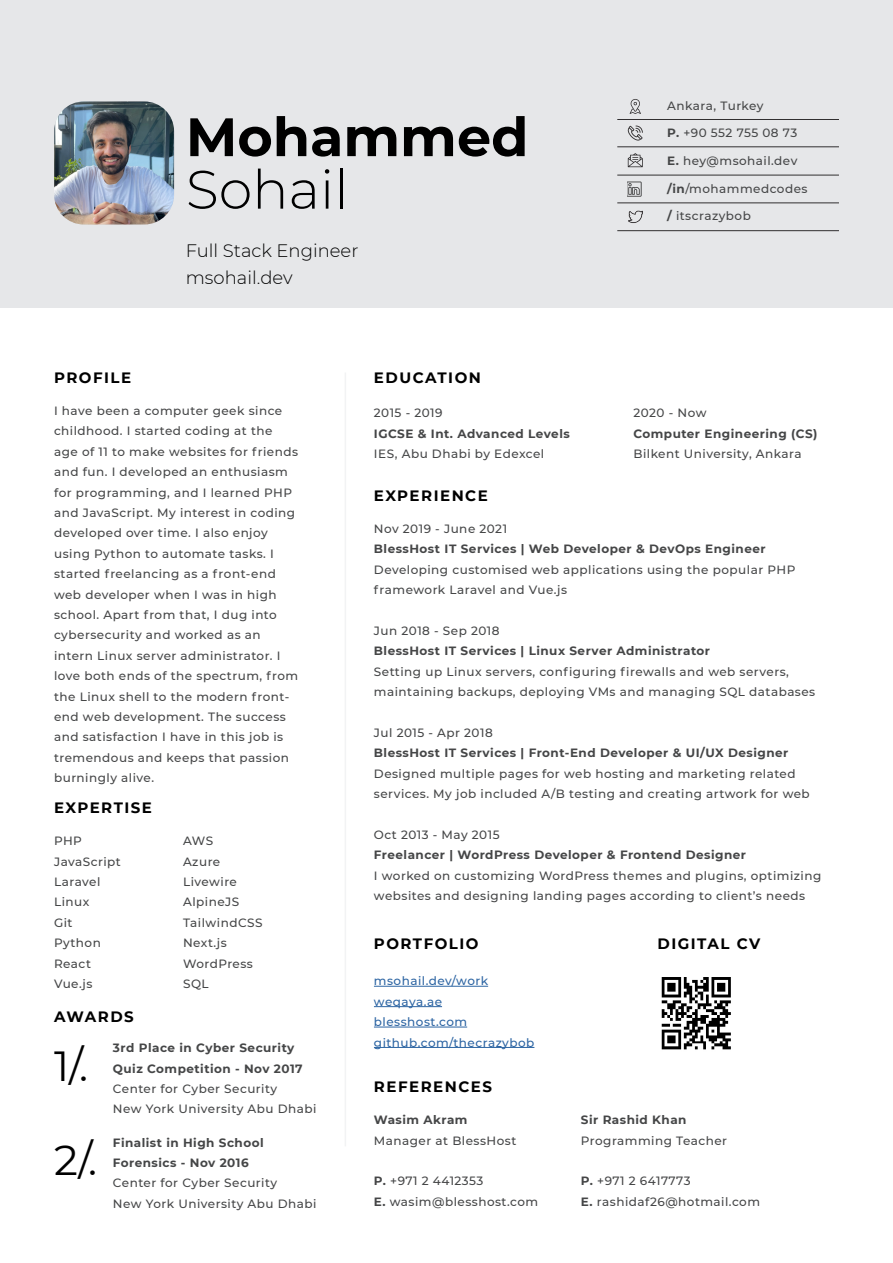
<style>
.page{position:relative;width:893px;height:1263px;background:#fff}
.page>*{position:absolute;margin:0;border:0;box-sizing:border-box;transform-origin:0 0}
.Title_5{font:700 54px "Montserrat";color:#000}
.Title_5-2{font:300 54px "Montserrat";color:#000}
.Title_3{font:42px "Montserrat";color:#000}
.Title_2{font:300 18px "Montserrat";color:#000}
.Title_4{font:700 15px "Montserrat";letter-spacing:.1em;color:#000}
.Body_Text{font:500 12px/20.4px "Montserrat";letter-spacing:.04em;color:#454647}
.Body_Text-2{font:700 12px/20.4px "Montserrat";letter-spacing:.04em;color:#454647}
.Body_Text-3{font:500 12px "Montserrat";letter-spacing:.04em;color:#2d65a3}
.s1{font-weight:700}
</style>
<div class="page">
<div style="left:0;top:0;width:893px;height:307px;background:#e6e7e9"></div>
<hr style="left:345px;top:372px;width:1px;height:774px;background:#f2f3f4">
<hr style="left:374px;top:986px;width:114px;height:1px;background:#2d65a3">
<hr style="left:374px;top:1006px;width:68px;height:1px;background:#2d65a3">
<hr style="left:374px;top:1027px;width:93px;height:1px;background:#2d65a3">
<hr style="left:374px;top:1047px;width:160px;height:1px;background:#2d65a3">
<img style="left:661px;top:977px;width:70px;height:73px">
<img style="left:54px;top:101px;width:120px;height:123px">
<hr style="left:617px;top:175px;width:222px;height:1px;background:#312f30">
<hr style="left:617px;top:202px;width:222px;height:1px;background:#312f30">
<hr style="left:617px;top:230px;width:222px;height:1px;background:#312f30">
<hr style="left:617px;top:146px;width:222px;height:1px;background:#312f30">
<hr style="left:617px;top:119px;width:222px;height:1px;background:#312f30">
<svg style="left:630px;top:99px;width:11px;height:15px"></svg>
<svg style="left:628px;top:126px;width:15px;height:15px"></svg>
<svg style="left:628px;top:153px;width:15px;height:14px"></svg>
<img style="left:628px;top:210px;width:14px;height:13px">
<img style="left:627px;top:182px;width:15px;height:14px">
<p class="Title_4" style="left:54px;top:367px;width:79px">PROFILE</p>
<p class="Title_5" style="left:186px;top:98px;width:344px">Mohammed</p>
<p class="Title_5-2" style="left:186px;top:153px;width:164px">Sohail</p>
<p class="Title_2" style="left:186px;top:239px;width:174px">Full Stack Engineer</p>
<p class="Title_2" style="left:186px;top:266px;width:108px">msohail.dev</p>
<p class="Title_4" style="left:374px;top:367px;width:108px">EDUCATION</p>
<p class="Body_Text" style="left:667px;top:96px;width:98px">Ankara, Turkey</p>
<p class="Body_Text" style="left:667px;top:122px;width:132px"><span class="s1">P.</span> +90 552 755 08 73</p>
<p class="Body_Text" style="left:667px;top:150px;width:132px"><span class="s1">E.</span> hey@msohail.dev</p>
<p class="Body_Text" style="left:667px;top:178px;width:142px"><span class="s1">/in</span>/mohammedcodes</p>
<p class="Body_Text" style="left:667px;top:205px;width:85px"><span class="s1">/</span> itscrazybob</p>
<p class="Body_Text" style="left:54px;top:400px;width:246px">I have been a computer geek since childhood. I started coding at the age of 11 to make websites for friends and fun. I developed an enthusiasm for programming, and I learned PHP and JavaScript. My interest in coding developed over time. I also enjoy using Python to automate tasks. I started freelancing as a front-end web developer when I was in high school. Apart from that, I dug into cybersecurity and worked as an intern Linux server administrator. I love both ends of the spectrum, from the Linux shell to the modern front&shy;end web development. The success and satisfaction I have in this job is tremendous and keeps that passion burningly alive.</p>
<p class="Title_4" style="left:54px;top:797px;width:99px">EXPERTISE</p>
<p class="Body_Text" style="left:54px;top:830px;width:29px">PHP</p>
<p class="Body_Text" style="left:54px;top:851px;width:68px">JavaScript</p>
<p class="Body_Text" style="left:54px;top:871px;width:48px">Laravel</p>
<p class="Body_Text" style="left:54px;top:891px;width:37px">Linux</p>
<p class="Body_Text" style="left:54px;top:912px;width:20px">Git</p>
<p class="Body_Text" style="left:54px;top:932px;width:48px">Python</p>
<p class="Body_Text" style="left:54px;top:953px;width:40px">React<br>Vue.js</p>
<p class="Body_Text" style="left:183px;top:830px;width:32px">AWS</p>
<p class="Body_Text" style="left:183px;top:851px;width:39px">Azure</p>
<p class="Body_Text" style="left:183px;top:871px;width:55px">Livewire</p>
<p class="Body_Text" style="left:183px;top:891px;width:58px">AlpineJS</p>
<p class="Body_Text" style="left:183px;top:912px;width:81px">TailwindCSS</p>
<p class="Body_Text" style="left:183px;top:932px;width:45px">Next.js</p>
<p class="Body_Text" style="left:183px;top:953px;width:71px">WordPress</p>
<p class="Body_Text" style="left:183px;top:973px;width:27px">SQL</p>
<p class="Title_4" style="left:54px;top:1006px;width:81px">AWARDS</p>
<p class="Title_3" style="left:54px;top:1037px;width:36px">1/.</p>
<p class="Body_Text-2" style="left:113px;top:1037px;width:191px">3rd Place in Cyber Security<br>Quiz Competition - Nov 2017</p>
<p class="Body_Text" style="left:113px;top:1078px;width:166px">Center for Cyber Security</p>
<p class="Body_Text" style="left:113px;top:1098px;width:205px">New York University Abu Dhabi</p>
<p class="Body_Text-2" style="left:113px;top:1131px;width:152px">Finalist in High School<br>Forensics - Nov 2016</p>
<p class="Body_Text" style="left:113px;top:1172px;width:166px">Center for Cyber Security</p>
<p class="Body_Text" style="left:113px;top:1193px;width:205px">New York University Abu Dhabi</p>
<p class="Title_3" style="left:54px;top:1131px;width:45px">2/.</p>
<p class="Body_Text" style="left:374px;top:402px;width:70px">2015 - 2019</p>
<p class="Body_Text-2" style="left:374px;top:423px;width:197px">IGCSE &amp; Int. Advanced Levels</p>
<p class="Body_Text" style="left:374px;top:443px;width:172px">IES, Abu Dhabi by Edexcel</p>
<p class="Title_4" style="left:374px;top:485px;width:115px">EXPERIENCE</p>
<p class="Body_Text" style="left:633px;top:402px;width:75px">2020 - Now</p>
<p class="Body_Text-2" style="left:633px;top:423px;width:186px">Computer Engineering (CS)</p>
<p class="Body_Text" style="left:633px;top:443px;width:170px">Bilkent University, Ankara</p>
<p class="Body_Text" style="left:374px;top:518px;width:135px">Nov 2019 - June 2021</p>
<p class="Body_Text-2" style="left:374px;top:538px;width:393px">BlessHost IT Services | Web Developer &amp; DevOps Engineer</p>
<p class="Body_Text" style="left:374px;top:559px;width:423px">Developing customised web applications using the popular PHP framework Laravel and Vue.js</p>
<p class="Body_Text" style="left:374px;top:620px;width:127px">Jun 2018 - Sep 2018</p>
<p class="Body_Text-2" style="left:374px;top:640px;width:338px">BlessHost IT Services | Linux Server Administrator</p>
<p class="Body_Text" style="left:374px;top:661px;width:443px">Setting up Linux servers, configuring firewalls and web servers, maintaining backups, deploying VMs and managing SQL databases</p>
<p class="Body_Text" style="left:374px;top:722px;width:120px">Jul 2015 - Apr 2018</p>
<p class="Body_Text-2" style="left:374px;top:742px;width:416px">BlessHost IT Services | Front-End Developer &amp; UI/UX Designer</p>
<p class="Body_Text" style="left:374px;top:763px;width:437px">Designed multiple pages for web hosting and marketing related services. My job included A/B testing and creating artwork for web</p>
<p class="Body_Text" style="left:374px;top:824px;width:127px">Oct 2013 - May 2015</p>
<p class="Body_Text-2" style="left:374px;top:844px;width:374px">Freelancer | WordPress Developer &amp; Frontend Designer</p>
<p class="Body_Text" style="left:374px;top:865px;width:449px">I worked on customizing WordPress themes and plugins, optimizing websites and designing landing pages according to client’s needs</p>
<p class="Title_4" style="left:374px;top:933px;width:106px">PORTFOLIO</p>
<p class="Body_Text-3" style="left:374px;top:973px;width:116px">msohail.dev/work</p>
<p class="Body_Text-3" style="left:374px;top:993px;width:70px">weqaya.ae</p>
<p class="Body_Text-3" style="left:374px;top:1013px;width:95px">blesshost.com</p>
<p class="Body_Text-3" style="left:374px;top:1034px;width:162px">github.com/thecrazybob</p>
<p class="Title_4" style="left:374px;top:1076px;width:120px">REFERENCES</p>
<p class="Body_Text-2" style="left:374px;top:1109px;width:95px">Wasim Akram</p>
<p class="Body_Text" style="left:374px;top:1129px;width:144px">Manager at BlessHost</p>
<p class="Body_Text" style="left:374px;top:1170px;width:111px"><span class="s1">P.</span> +971 2 4412353</p>
<p class="Body_Text" style="left:374px;top:1191px;width:166px"><span class="s1">E.</span> wasim@blesshost.com</p>
<p class="Title_4" style="left:657px;top:933px;width:104px">DIGITAL CV</p>
<p class="Body_Text-2" style="left:581px;top:1109px;width:107px">Sir Rashid Khan</p>
<p class="Body_Text" style="left:581px;top:1129px;width:148px">Programming Teacher</p>
<p class="Body_Text" style="left:581px;top:1170px;width:111px"><span class="s1">P.</span> +971 2 6417773</p>
<p class="Body_Text" style="left:581px;top:1191px;width:181px"><span class="s1">E.</span> rashidaf26@hotmail.com</p>
</div>
